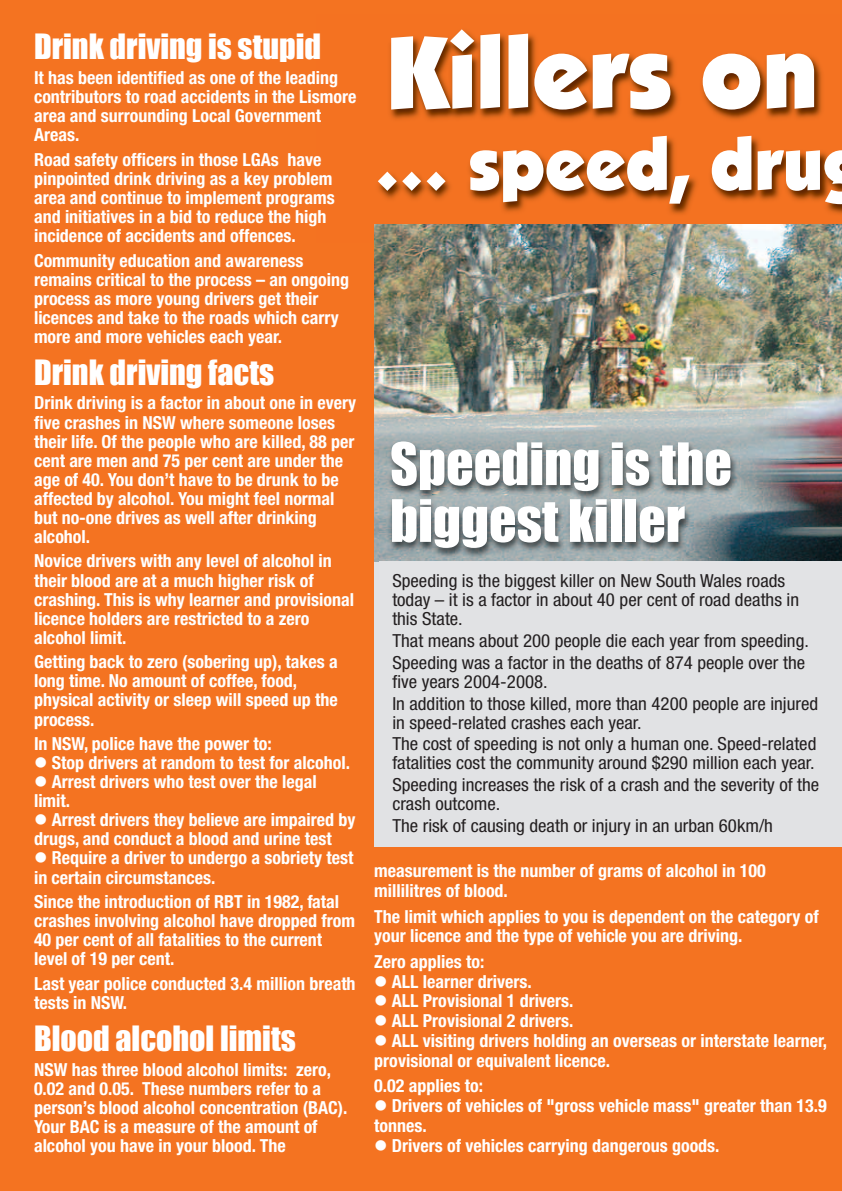
<style>
.page{position:relative;width:842px;height:1191px;background:#f47321}
.page>*{position:absolute;margin:0;border:0;box-sizing:border-box;transform-origin:0 0}
.t1{font:900 102px "ITC Kabel Std";color:#fff}
.t2{font:900 74px "ITC Kabel Std";color:#fff}
.t3{font:54px/56.8px "Impact";color:#fff}
.t4{font:32px "Impact";color:#fff}
.t5{font:700 condensed 18px/19px "Helvetica Neue LT Std";color:#fff}
.t6{font:condensed 18px/21.8px "Helvetica Neue LT Std";color:#231f20;scale:1.05 1}
</style>
<div class="page">
<img style="left:374px;top:31px;width:468px;height:194px">
<img style="left:374px;top:225px;width:468px;height:337px">
<div style="left:374px;top:562px;width:468px;height:284px;background:#e1e2e4"></div>
<img style="left:379px;top:419px;width:463px;height:143px">
<h3 class="t4" style="left:34px;top:27px;width:289px">Drink driving is stupid</h3>
<p class="t5" style="left:34px;top:70px;width:324px">It has been identified as one of the leading contributors to road accidents in the Lismore area and surrounding Local Government Areas.</p>
<p class="t5" style="left:34px;top:151px;width:302px">Road safety officers in those LGAs have pinpointed drink driving as a key problem area and continue to implement programs and initiatives in a bid to reduce the high incidence of accidents and offences.</p>
<p class="t5" style="left:34px;top:252px;width:316px">Community education and awareness remains critical to the process – an ongoing process as more young drivers get their licences and take to the roads which carry more and more vehicles each year.</p>
<h3 class="t4" style="left:34px;top:352px;width:242px">Drink driving facts</h3>
<p class="t5" style="left:34px;top:395px;width:324px">Drink driving is a factor in about one in every five crashes in NSW where someone loses their life. Of the people who are killed, 88 per cent are men and 75 per cent are under the age of 40. You don’t have to be drunk to be affected by alcohol. You might feel normal but no-one drives as well after drinking alcohol.</p>
<p class="t5" style="left:34px;top:553px;width:322px">Novice drivers with any level of alcohol in their blood are at a much higher risk of crashing. This is why learner and provisional licence holders are restricted to a zero alcohol limit.</p>
<p class="t5" style="left:34px;top:654px;width:305px">Getting back to zero (sobering up), takes a long time. No amount of coffee, food, physical activity or sleep will speed up the process.</p>
<p class="t5" style="left:34px;top:736px;width:239px">In NSW, police have the power to:</p>
<p class="t5" style="left:34px;top:755px;width:318px">● Stop drivers at random to test for alcohol.</p>
<p class="t5" style="left:34px;top:774px;width:284px">● Arrest drivers who test over the legal limit.</p>
<p class="t5" style="left:34px;top:812px;width:323px">● Arrest drivers they believe are impaired by drugs, and conduct a blood and urine test</p>
<p class="t5" style="left:34px;top:850px;width:321px">● Require a driver to undergo a sobriety test in certain circumstances.</p>
<p class="t5" style="left:34px;top:894px;width:322px">Since the introduction of RBT in 1982, fatal crashes involving alcohol have dropped from 40 per cent of all fatalities to the current level of 19 per cent.</p>
<p class="t5" style="left:34px;top:975px;width:323px">Last year police conducted 3.4 million breath tests in NSW.</p>
<h3 class="t4" style="left:34px;top:1018px;width:263px">Blood alcohol limits</h3>
<p class="t5" style="left:34px;top:1061px;width:315px">NSW has three blood alcohol limits: zero, 0.02 and 0.05. These numbers refer to a person’s blood alcohol concentration (BAC).<br>Your BAC is a measure of the amount of alcohol you have in your blood. The</p>
<h1 class="t1" style="left:386px;top:35px;width:434px">Killers on</h1>
<h2 class="t2" style="left:375px;top:137px;width:450px">… speed, dru</h2>
<h3 class="t3" style="left:390px;top:435px;width:343px">Speeding is the biggest killer</h3>
<p class="t6" style="left:392px;top:572px;width:389px;line-height:19px">Speeding is the biggest killer on New South Wales roads today – it is a factor in about 40 per cent of road deaths in this State.</p>
<p class="t6" style="left:392px;top:631px;width:398px">That means about 200 people die each year from speeding.<br>Speeding was a factor in the deaths of 874 people over the</p>
<p class="t6" style="left:392px;top:672px;width:407px">five years 2004-2008.<br>In addition to those killed, more than 4200 people are injured</p>
<p class="t6" style="left:392px;top:713px;width:405px">in speed-related crashes each year.<br>The cost of speeding is not only a human one. Speed-related</p>
<p class="t6" style="left:392px;top:753px;width:408px">fatalities cost the community around $290 million each year.<br>Speeding increases the risk of a crash and the severity of the</p>
<p class="t6" style="left:392px;top:794px;width:364px">crash outcome.<br>The risk of causing death or injury in an urban 60km/h</p>
<p class="t5" style="left:374px;top:862px;width:393px;line-height:19.8px">measurement is the number of grams of alcohol in 100 millilitres of blood.</p>
<p class="t5" style="left:374px;top:907px;width:446px;line-height:19.8px">The limit which applies to you is dependent on the category of your licence and the type of vehicle you are driving.</p>
<p class="t5" style="left:374px;top:953px;width:112px">Zero applies to:</p>
<p class="t5" style="left:374px;top:973px;width:159px">● ALL learner drivers.</p>
<p class="t5" style="left:374px;top:993px;width:201px">● ALL Provisional 1 drivers.</p>
<p class="t5" style="left:374px;top:1013px;width:201px">● ALL Provisional 2 drivers.</p>
<p class="t5" style="left:374px;top:1032px;width:454px;line-height:19.8px">● ALL visiting drivers holding an overseas or interstate learner, provisional or equivalent licence.</p>
<p class="t5" style="left:374px;top:1078px;width:110px">0.02 applies to:</p>
<p class="t5" style="left:374px;top:1097px;width:454px;line-height:19.8px">● Drivers of vehicles of "gross vehicle mass" greater than 13.9 tonnes.</p>
<p class="t5" style="left:374px;top:1137px;width:347px">● Drivers of vehicles carrying dangerous goods.</p>
</div>
